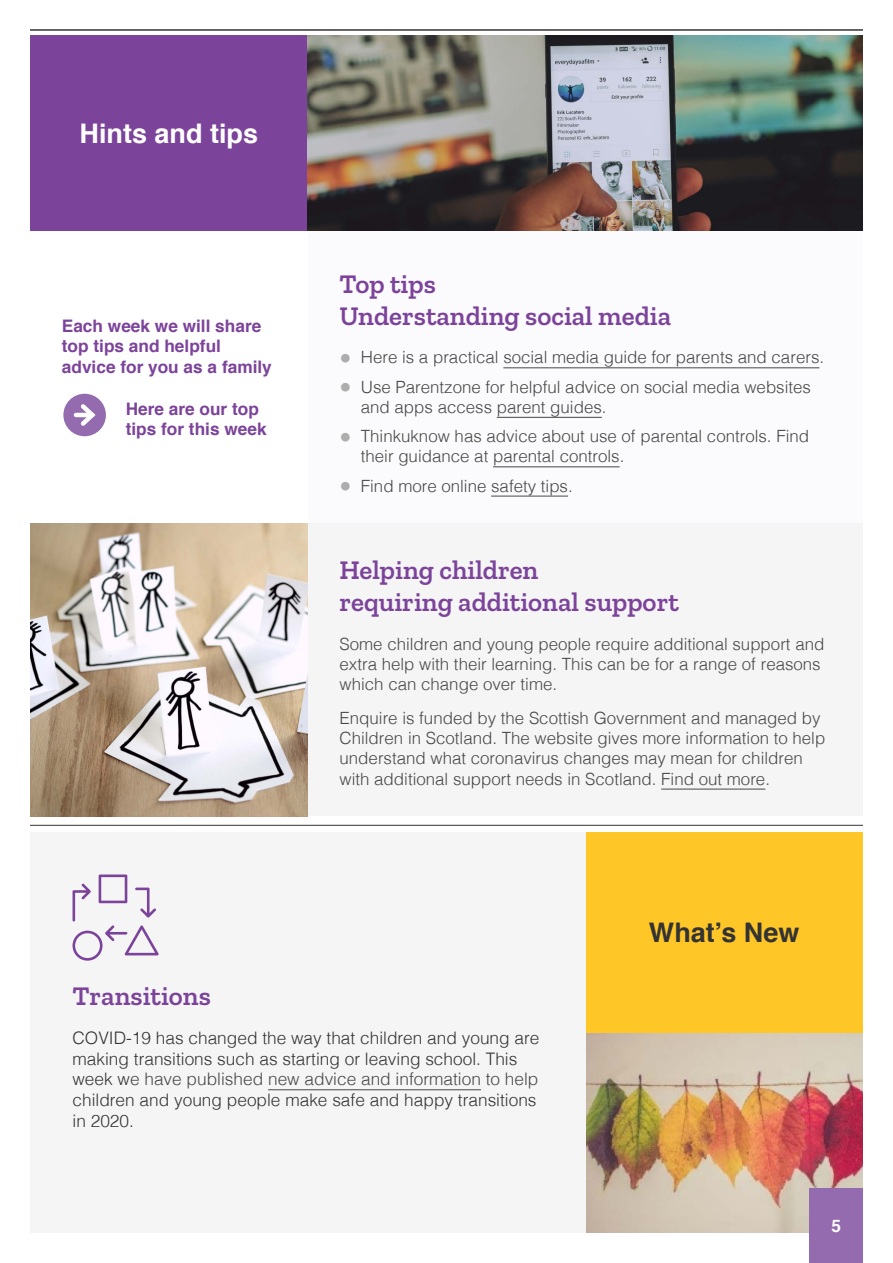
<style>
.page{position:relative;width:893px;height:1263px;background:#fff}
.page>*{position:absolute;margin:0;border:0;box-sizing:border-box;transform-origin:0 0}
.headers{font:600 27px/32.4px "Zilla Slab";color:#7c439a}
.header_1{font:700 27px "Helvetica";color:#fff}
.header_1-2{font:700 27px "Helvetica";color:#333}
.Normal_text{font:300 17.25px/20.7px "Helvetica";color:#333}
.t1{font:700 17.25px/20.7px "Helvetica";color:#7c439a}
.Normal_text-2{font:700 17.25px "Helvetica";color:#fff}
.Normal_text-3{font:300 16.8px/20.2px "Helvetica";color:#474747}
.s1{font-size:24px;color:#adadad}
.s2{color:#474747}
</style>
<div class="page">
<img style="left:586px;top:1032px;width:277px;height:201px">
<div style="left:308px;top:523px;width:555px;height:293px;background:#f5f5f5"></div>
<hr style="left:661px;top:789px;width:104px;height:1px;background:#474747">
<div style="left:308px;top:230px;width:555px;height:293px;background:#fbfafc"></div>
<hr style="left:503px;top:367px;width:316px;height:1px;background:#474747">
<hr style="left:497px;top:417px;width:105px;height:1px;background:#474747">
<hr style="left:493px;top:466px;width:127px;height:1px;background:#474747">
<hr style="left:491px;top:496px;width:77px;height:1px;background:#474747">
<div style="left:810px;top:1189px;width:53px;height:74px;background:#946bae"></div>
<div style="left:63px;top:394px;width:43px;height:42px;background:#946bae;border-radius:50%"></div>
<hr style="left:76px;top:413px;width:16px;height:4px;background:#fff">
<svg style="left:77px;top:404px;width:19px;height:22px"></svg>
<div style="left:30px;top:35px;width:278px;height:195px;background:#7c439a"></div>
<div style="left:585px;top:832px;width:278px;height:200px;background:#ffc628"></div>
<div style="left:30px;top:832px;width:555px;height:401px;background:#f5f5f5"></div>
<hr style="left:268px;top:1089px;width:213px;height:1px;background:#474747">
<hr style="left:30px;top:825px;width:833px;height:1px;background:#333">
<img style="left:30px;top:523px;width:278px;height:293px">
<img style="left:308px;top:35px;width:555px;height:195px">
<hr style="left:30px;top:30px;width:833px;height:1px;background:#333">
<svg style="left:73px;top:874px;width:86px;height:87px"></svg>
<p class="header_1" style="left:80px;top:112px;width:180px">Hints and tips</p>
<p class="t1" style="left:62px;top:315px;width:211px">Each week we will share top tips and helpful advice for you as a family</p>
<p class="t1" style="left:126px;top:398px;width:142px">Here are our top tips for this week</p>
<p class="headers" style="left:340px;top:268px;width:333px">Top tips<br>Understanding social media</p>
<p class="Normal_text-3" style="left:340px;top:346px;width:486px"><span class="s1">•</span> Here is a practical social media guide for parents and carers.</p>
<p class="Normal_text-3" style="left:361px;top:375px;width:452px;text-indent:-21px"><span class="s1">•</span> Use Parentzone for helpful advice on social media websites and apps access parent guides.</p>
<p class="Normal_text-3" style="left:361px;top:425px;width:450px;text-indent:-21px"><span class="s1">•</span> Thinkuknow has advice about use of parental controls. Find their guidance at parental controls.</p>
<p class="Normal_text-3" style="left:340px;top:474px;width:235px"><span class="s1">•</span> Find more online safety tips.</p>
<p class="headers" style="left:340px;top:554px;width:341px">Helping children<br>requiring additional support</p>
<p class="Normal_text-3" style="left:340px;top:632px;width:486px">Some children and young people require additional support and extra help with their learning. This can be for a range of reasons which can change over time.</p>
<p class="Normal_text-3" style="left:340px;top:706px;width:487px">Enquire is funded by the Scottish Government and managed by Children in Scotland. The website gives more information to help understand what coronavirus changes may mean for children with additional support needs in Scotland. Find out more.</p>
<p class="header_1-2" style="left:649px;top:911px;width:152px">What’s New</p>
<p class="headers" style="left:73px;top:980px;width:140px">Transitions</p>
<p class="Normal_text" style="left:73px;top:1026px;width:468px">COVID-19 has changed the way that children and young are making transitions such as starting or leaving school. This week w<span class="s2">e have published new advice and information to help </span>children and young people make safe and happy transitions in 2020.</p>
<p class="Normal_text-2" style="left:832px;top:1212px;width:11px">5</p>
</div>
